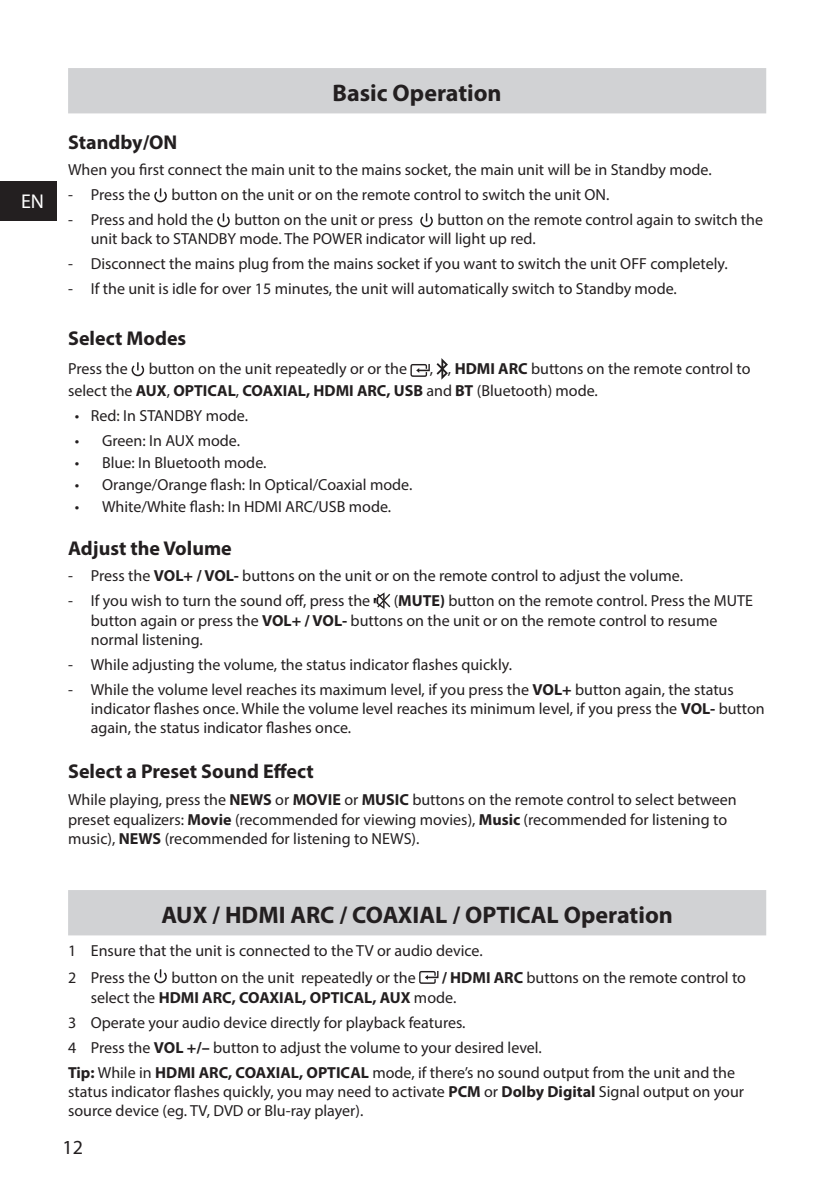
<style>
.page{position:relative;width:823px;height:1191px;background:#fff}
.page>*{position:absolute;margin:0;border:0;box-sizing:border-box;transform-origin:0 0}
.大标题{font:700 24px "Myriad Pro";color:#231f20}
.小标题_1{font:700 20px "Myriad Pro";color:#231f20}
.t1{font:20px "Myriad Pro";color:#231f20}
.t2{font:20px "Myriad Pro";color:#fff}
.正文___tab4{font:16px/19.2px "Myriad Pro";color:#231f20}
.正文___0{font:16px/19.2px "Myriad Pro";color:#231f20}
.s1{font-weight:700}
</style>
<div class="page">
<div style="left:0;top:181px;width:57px;height:40px;background:#231f20"></div>
<div style="left:68px;top:68px;width:697px;height:45px;background:#d1d2d4"></div>
<div style="left:68px;top:890px;width:697px;height:45px;background:#d1d2d4"></div>
<svg style="left:154px;top:188px;width:13px;height:15px"></svg>
<svg style="left:217px;top:213px;width:13px;height:15px"></svg>
<svg style="left:420px;top:213px;width:13px;height:15px"></svg>
<svg style="left:131px;top:362px;width:14px;height:15px"></svg>
<svg style="left:410px;top:364px;width:19px;height:13px"></svg>
<svg style="left:436px;top:358px;width:11px;height:22px"></svg>
<svg style="left:373px;top:592px;width:17px;height:17px"></svg>
<svg style="left:154px;top:969px;width:13px;height:14px"></svg>
<svg style="left:419px;top:971px;width:19px;height:12px"></svg>
<p class="t2" style="left:21px;top:189px;width:25px">EN</p>
<p class="大标题" style="left:332px;top:77px;width:170px">Basic Operation</p>
<p class="小标题_1" style="left:68px;top:129px;width:111px">Standby/ON</p>
<p class="正文___tab4" style="left:68px;top:160px;width:644px">When you first connect the main unit to the mains socket, the main unit will be in Standby mode.</p>
<p class="正文___tab4" style="left:68px;top:185px;width:84px">- Press the</p>
<p class="正文___tab4" style="left:171px;top:185px;width:439px">button on the unit or on the remote control to switch the unit ON.</p>
<p class="正文___tab4" style="left:68px;top:210px;width:147px">- Press and hold the</p>
<p class="正文___tab4" style="left:234px;top:210px;width:180px">button on the unit or press</p>
<p class="正文___tab4" style="left:91px;top:210px;width:673px;text-indent:346px">button on the remote control again to switch the unit back to STANDBY mode. The POWER indicator will light up red.</p>
<p class="正文___tab4" style="left:68px;top:254px;width:660px">- Disconnect the mains plug from the mains socket if you want to switch the unit OFF completely.</p>
<p class="正文___tab4" style="left:68px;top:279px;width:610px">- If the unit is idle for over 15 minutes, the unit will automatically switch to Standby mode.</p>
<p class="小标题_1" style="left:68px;top:325px;width:120px">Select Modes</p>
<p class="正文___tab4" style="left:68px;top:359px;width:61px">Press the</p>
<p class="正文___tab4" style="left:149px;top:359px;width:260px">button on the unit repeatedly or or the</p>
<p class="正文___tab4" style="left:68px;top:358px;width:683px;line-height:22px;text-indent:361px">, , <span class="s1">HDMI ARC</span> buttons on the remote control to select the <span class="s1">AUX</span>, <span class="s1">OPTICAL</span>, <span class="s1">COAXIAL, HDMI ARC, USB</span> and <span class="s1">BT</span> (Bluetooth) mode.</p>
<p class="正文___tab4" style="left:75px;top:406px;width:174px">• Red: In STANDBY mode.</p>
<p class="正文___tab4" style="left:75px;top:431px;width:167px">• Green: In AUX mode.</p>
<p class="正文___tab4" style="left:75px;top:453px;width:193px">• Blue: In Bluetooth mode.</p>
<p class="正文___tab4" style="left:75px;top:475px;width:339px">• Orange/Orange flash: In Optical/Coaxial mode.</p>
<p class="正文___tab4" style="left:75px;top:497px;width:317px">• White/White flash: In HDMI ARC/USB mode.</p>
<p class="小标题_1" style="left:68px;top:535px;width:165px">Adjust the Volume</p>
<p class="正文___tab4" style="left:68px;top:565px;width:616px">- Press the <span class="s1">VOL+ / VOL-</span> buttons on the unit or on the remote control to adjust the volume.</p>
<p class="正文___tab4" style="left:68px;top:591px;width:303px">- If you wish to turn the sound off, press the</p>
<p class="正文___tab4" style="left:91px;top:591px;width:663px;text-indent:303px">(<span class="s1">MUTE)</span> button on the remote control. Press the MUTE button again or press the <span class="s1">VOL+ / VOL-</span> buttons on the unit or on the remote control to resume normal listening.</p>
<p class="正文___tab4" style="left:68px;top:654px;width:445px">- While adjusting the volume, the status indicator flashes quickly.</p>
<p class="正文___tab4" style="left:91px;top:679px;width:675px;text-indent:-23px">- While the volume level reaches its maximum level, if you press the <span class="s1">VOL+</span> button again, the status indicator flashes once. While the volume level reaches its minimum level, if you press the <span class="s1">VOL-</span> button again, the status indicator flashes once.</p>
<p class="小标题_1" style="left:68px;top:758px;width:247px">Select a Preset Sound Effect</p>
<p class="正文___tab4" style="left:68px;top:789px;width:669px">While playing, press the <span class="s1">NEWS</span> or <span class="s1">MOVIE</span> or <span class="s1">MUSIC</span> buttons on the remote control to select between preset equalizers: <span class="s1">Movie</span> (recommended for viewing movies), <span class="s1">Music</span> (recommended for listening to music), <span class="s1">NEWS</span> (recommended for listening to NEWS).</p>
<p class="大标题" style="left:161px;top:899px;width:512px">AUX / HDMI ARC / COAXIAL / OPTICAL Operation</p>
<p class="正文___tab4" style="left:68px;top:941px;width:416px">1 Ensure that the unit is connected to the TV or audio device.</p>
<p class="正文___tab4" style="left:68px;top:967px;width:84px">2 Press the</p>
<p class="正文___tab4" style="left:171px;top:967px;width:246px">button on the unit repeatedly or the</p>
<p class="正文___tab4" style="left:91px;top:966px;width:656px;line-height:20.6px;text-indent:351px"><span class="s1">/ HDMI ARC</span> buttons on the remote control to select the <span class="s1">HDMI ARC, COAXIAL, OPTICAL, AUX</span> mode.</p>
<p class="正文___tab4" style="left:68px;top:1013px;width:399px">3 Operate your audio device directly for playback features.</p>
<p class="正文___tab4" style="left:68px;top:1037px;width:475px">4 Press the <span class="s1">VOL +/–</span> button to adjust the volume to your desired level.</p>
<p class="正文___0" style="left:68px;top:1062px;width:677px"><span class="s1">Tip:</span> While in <span class="s1">HDMI ARC, COAXIAL, OPTICAL</span> mode, if there’s no sound output from the unit and the status indicator flashes quickly, you may need to activate <span class="s1">PCM</span> or <span class="s1">Dolby Digital</span> Signal output on your source device (eg. TV, DVD or Blu-ray player).</p>
<p class="t1" style="left:62px;top:1134px;width:22px">12</p>
</div>
